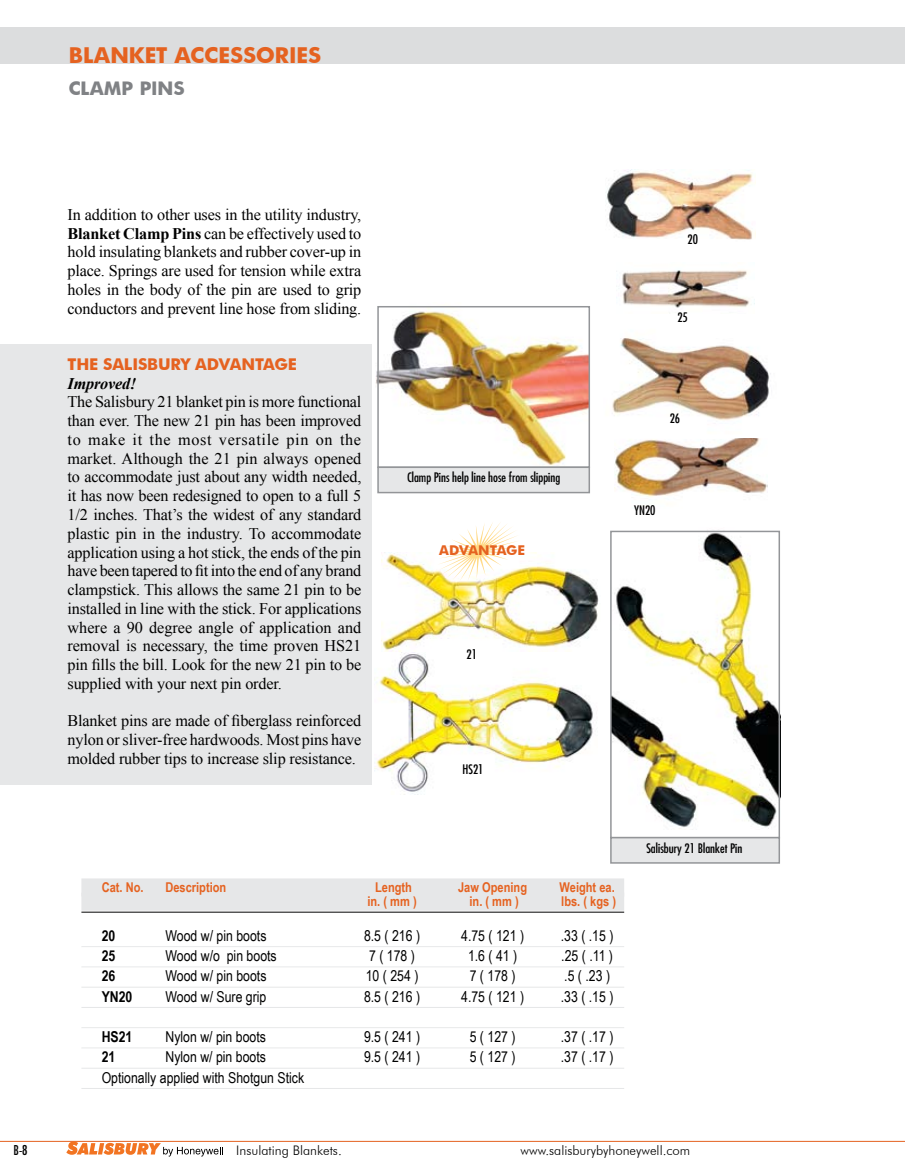
<style>
.page{position:relative;width:905px;height:1175px;background:#fff}
.page>*{position:absolute;margin:0;border:0;box-sizing:border-box;transform-origin:0 0}
.t1{font:700 21px "Futura";color:#e56220}
.t2{font:700 18px "Futura";letter-spacing:.005em;color:#808285}
.t3{font:16.2px/18.8px "Times New Roman";letter-spacing:-.01em;color:#000;text-align:justify}
.t4{font:700 16.2px "Futura BT";letter-spacing:-.01em;color:#e56220}
.t5{font:italic 700 16.2px "Times New Roman";letter-spacing:-.01em;color:#000}
.t6{font:15px "Arial Narrow";color:#000}
.t7{font:700 15px "Arial Narrow";color:#000}
.t8{font:700 13.5px "Arial Narrow";color:#e56220}
.t9{font:700 13.5px "Futura BT";letter-spacing:-.01em;color:#e56220}
.t10{font:300 13.2px "Futura BT";color:#000}
.t11{font:condensed 13.2px "Futura";color:#000}
.t12{font:condensed 12.75px "Futura";color:#000}
.s1{font-weight:700}
</style>
<div class="page">
<hr style="left:0;top:1141px;width:904px;height:1px;background:#e56220">
<svg style="left:66px;top:1141px;width:157px;height:15px"></svg>
<div style="left:0;top:27px;width:904px;height:36px;background:#dcddde"></div>
<img style="left:606px;top:170px;width:147px;height:70px">
<img style="left:614px;top:438px;width:154px;height:59px">
<img style="left:612px;top:337px;width:159px;height:84px">
<img style="left:622px;top:270px;width:128px;height:38px">
<img style="left:374px;top:651px;width:219px;height:144px">
<img style="left:381px;top:553px;width:218px;height:98px">
<div style="left:0;top:344px;width:371px;height:440px;background:#e6e7e8"></div>
<div style="left:81px;top:878px;width:543px;height:18px;background:#e6e7e8"></div>
<div style="left:81px;top:892px;width:543px;height:18px;background:#e6e7e8"></div>
<hr style="left:81px;top:911px;width:543px;height:1px;background:#000">
<hr style="left:81px;top:946px;width:543px;height:1px;background:#e6e7e8">
<hr style="left:81px;top:966px;width:543px;height:1px;background:#e6e7e8">
<hr style="left:81px;top:986px;width:543px;height:1px;background:#e6e7e8">
<hr style="left:81px;top:1007px;width:543px;height:1px;background:#e6e7e8">
<hr style="left:81px;top:1027px;width:543px;height:1px;background:#e6e7e8">
<hr style="left:81px;top:1047px;width:543px;height:1px;background:#e6e7e8">
<hr style="left:81px;top:1067px;width:543px;height:1px;background:#e6e7e8">
<hr style="left:81px;top:1088px;width:543px;height:1px;background:#e6e7e8">
<img style="left:613px;top:533px;width:164px;height:296px">
<div style="left:610px;top:530px;width:170px;height:308px;border:2px solid #939598"></div>
<div style="left:610px;top:837px;width:170px;height:26px;background:#e6e7e8;border:2px solid #939598"></div>
<svg style="left:427px;top:522px;width:102px;height:71px"></svg>
<img style="left:375px;top:305px;width:212px;height:160px">
<div style="left:377px;top:306px;width:213px;height:162px;border:2px solid #939598"></div>
<div style="left:377px;top:466px;width:213px;height:27px;background:#e6e7e8;border:2px solid #939598"></div>
<p class="t1" style="left:69px;top:41px;width:122px">BLANKET ACC</p>
<p class="t1" style="left:218px;top:41px;width:52px">ESSORI</p>
<p class="t1" style="left:296px;top:41px;width:26px">ES</p>
<p class="t2" style="left:69px;top:75px;width:117px">CLAMP PI NS</p>
<p class="t3" style="left:68px;top:205px;width:295px">In addition to other uses in the utility industry, <span class="s1">Blanket Clamp Pins</span> can be effectively used to hold insulating blankets and rubber cover-up in place. Springs are used for tension while extra holes in the body of the pin are used to grip conductors and prevent line hose from sliding.</p>
<p class="t4" style="left:68px;top:354px;width:231px">THE SALISBURY ADVANTAGE</p>
<p class="t5" style="left:68px;top:372px;width:70px">Improved!</p>
<p class="t3" style="left:68px;top:392px;width:295px">The Salisbury 21 blanket pin is more functional than ever. The new 21 pin has been improved to make it the most versatile pin on the market. Although the 21 pin always opened to accommodate just about any width needed, it has now been redesigned to open to a full 5<br>1/2 inches. That’s the widest of any standard plastic pin in the industry. To accommodate application using a hot stick, the ends of the pin have been tapered to fit into the end of any brand clampstick. This allows the same 21 pin to be installed in line with the stick. For applications where a 90 degree angle of application and removal is necessary, the time proven HS21 pin fills the bill. Look for the new 21 pin to be supplied with your next pin order.</p>
<p class="t3" style="left:68px;top:711px;width:295px">Blanket pins are made of fiberglass reinforced nylon or sliver-free hardwoods. Most pins have molded rubber tips to increase slip resistance.</p>
<p class="t12" style="left:407px;top:469px;width:155px">Clamp Pins help line hose from slipping</p>
<p class="t9" style="left:439px;top:542px;width:87px">ADVANTAGE</p>
<p class="t12" style="left:466px;top:645px;width:12px">21</p>
<p class="t12" style="left:462px;top:761px;width:22px">HS21</p>
<p class="t12" style="left:687px;top:231px;width:12px">20</p>
<p class="t12" style="left:677px;top:309px;width:12px">25</p>
<p class="t12" style="left:669px;top:410px;width:12px">26</p>
<p class="t12" style="left:634px;top:502px;width:23px">YN20</p>
<p class="t8" style="left:102px;top:877px;width:43px">Cat. No.</p>
<p class="t8" style="left:165px;top:877px;width:62px">Description</p>
<p class="t8" style="left:375px;top:877px;width:38px">Length</p>
<p class="t8" style="left:458px;top:877px;width:70px">Jaw Opening</p>
<p class="t8" style="left:559px;top:877px;width:57px">Weight ea.</p>
<p class="t8" style="left:367px;top:891px;width:51px">in. ( mm )</p>
<p class="t8" style="left:469px;top:891px;width:51px">in. ( mm )</p>
<p class="t8" style="left:561px;top:891px;width:56px">lbs. ( kgs )</p>
<p class="t7" style="left:102px;top:924px;width:15px">20</p>
<p class="t6" style="left:165px;top:924px;width:102px">Wood w/ pin boots</p>
<p class="t6" style="left:364px;top:924px;width:58px">8.5 ( 216 )</p>
<p class="t6" style="left:461px;top:924px;width:64px">4.75 ( 121 )</p>
<p class="t6" style="left:561px;top:924px;width:54px">.33 ( .15 )</p>
<p class="t7" style="left:102px;top:944px;width:15px">25</p>
<p class="t6" style="left:165px;top:944px;width:113px">Wood w/o pin boots</p>
<p class="t6" style="left:369px;top:944px;width:47px">7 ( 178 )</p>
<p class="t6" style="left:468px;top:944px;width:51px">1.6 ( 41 )</p>
<p class="t6" style="left:561px;top:944px;width:53px">.25 ( .11 )</p>
<p class="t7" style="left:102px;top:964px;width:15px">26</p>
<p class="t6" style="left:165px;top:965px;width:102px">Wood w/ pin boots</p>
<p class="t6" style="left:366px;top:965px;width:54px">10 ( 254 )</p>
<p class="t6" style="left:469px;top:965px;width:47px">7 ( 178 )</p>
<p class="t6" style="left:564px;top:965px;width:47px">.5 ( .23 )</p>
<p class="t7" style="left:102px;top:985px;width:32px">YN20</p>
<p class="t6" style="left:165px;top:985px;width:102px">Wood w/ Sure grip</p>
<p class="t6" style="left:364px;top:985px;width:58px">8.5 ( 216 )</p>
<p class="t6" style="left:461px;top:985px;width:64px">4.75 ( 121 )</p>
<p class="t6" style="left:561px;top:985px;width:54px">.33 ( .15 )</p>
<p class="t7" style="left:102px;top:1025px;width:32px">HS21</p>
<p class="t6" style="left:165px;top:1025px;width:102px">Nylon w/ pin boots</p>
<p class="t6" style="left:364px;top:1025px;width:58px">9.5 ( 241 )</p>
<p class="t6" style="left:469px;top:1025px;width:47px">5 ( 127 )</p>
<p class="t6" style="left:561px;top:1025px;width:54px">.37 ( .17 )</p>
<p class="t7" style="left:102px;top:1045px;width:15px">21</p>
<p class="t6" style="left:165px;top:1046px;width:102px">Nylon w/ pin boots</p>
<p class="t6" style="left:364px;top:1046px;width:58px">9.5 ( 241 )</p>
<p class="t6" style="left:469px;top:1046px;width:47px">5 ( 127 )</p>
<p class="t6" style="left:561px;top:1046px;width:54px">.37 ( .17 )</p>
<p class="t6" style="left:102px;top:1066px;width:204px">Optionally applied with Shotgun Stick</p>
<p class="t12" style="left:646px;top:840px;width:97px">Salisbury 21 Blanket Pin</p>
<p class="t11" style="left:14px;top:1141px;width:16px">B-8</p>
<p class="t10" style="left:236px;top:1141px;width:107px">Insulating Blankets.</p>
<p class="t10" style="left:520px;top:1141px;width:171px">www.salisburybyhoneywell.com</p>
</div>
